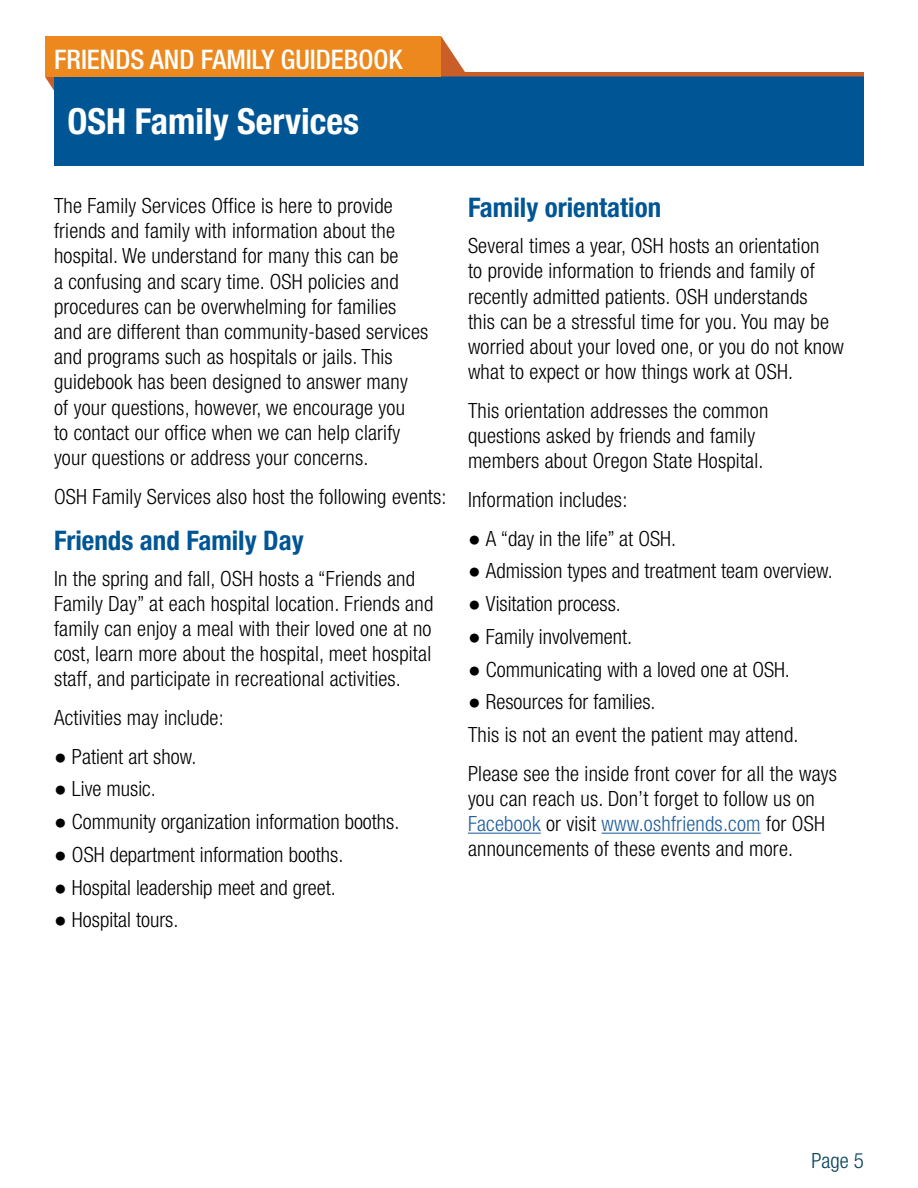
<style>
.page{position:relative;width:918px;height:1188px;background:#fff}
.page>*{position:absolute;margin:0;border:0;box-sizing:border-box;transform-origin:0 0}
.t1{font:700 condensed 36px "Helvetica Neue LT Pro";color:#fff}
.t2{font:700 condensed 27px "Helvetica Neue LT Pro";color:#005695}
.t3{font:500 condensed 27px "Helvetica Neue LT Pro";color:#fff}
.t4{font:300 condensed 21px/25.2px "Helvetica Neue LT Pro";letter-spacing:.01em;color:#000}
.t5{font:300 condensed 21px "Helvetica Neue LT Pro";color:#06415c}
.s1{font-family:"Arial";font-weight:400;font-stretch:normal}
.s2{color:#215e9e}
</style>
<div class="page">
<hr style="left:468px;top:833px;width:73px;height:1px;background:#215e9e">
<hr style="left:602px;top:833px;width:159px;height:1px;background:#215e9e">
<svg style="left:441px;top:36px;width:24px;height:36px"></svg>
<svg style="left:45px;top:76px;width:9px;height:15px"></svg>
<div style="left:54px;top:76px;width:810px;height:90px;background:#005695"></div>
<div style="left:45px;top:36px;width:396px;height:40px;background:#ec881d"></div>
<hr style="left:441px;top:72px;width:423px;height:4px;background:#ca5e28">
<p class="t3" style="left:54px;top:43px;width:350px">FRIENDS AND FAMILY GUIDEBOOK</p>
<h1 class="t1" style="left:68px;top:100px;width:293px">OSH Family Services</h1>
<p class="t4" style="left:54px;top:193px;width:376px">The Family Services Office is here to provide friends and family with information about the hospital. We understand for many this can be<br>a confusing and scary time. OSH policies and procedures can be overwhelming for families and are different than community-based services and programs such as hospitals or jails. This guidebook has been designed to answer many<br>of your questions, however, we encourage you<br>to contact our office when we can help clarify your questions or address your concerns.</p>
<p class="t4" style="left:54px;top:484px;width:394px">OSH Family Services also host the following events:</p>
<p class="t2" style="left:54px;top:524px;width:251px">Friends and Family Day</p>
<p class="t4" style="left:54px;top:565px;width:381px">In the spring and fall, OSH hosts a “Friends and Family Day” at each hospital location. Friends and family can enjoy a meal with their loved one at no cost, learn more about the hospital, meet hospital staff, and participate in recreational activities.</p>
<p class="t4" style="left:54px;top:705px;width:171px">Activities may include:</p>
<p class="t4" style="left:54px;top:744px;width:144px"><span class="s1">●</span> Patient art show.</p>
<p class="t4" style="left:54px;top:776px;width:103px"><span class="s1">●</span> Live music.</p>
<p class="t4" style="left:54px;top:809px;width:347px"><span class="s1">●</span> Community organization information booths.</p>
<p class="t4" style="left:54px;top:842px;width:291px"><span class="s1">●</span> OSH department information booths.</p>
<p class="t4" style="left:54px;top:874px;width:283px"><span class="s1">●</span> Hospital leadership meet and greet.</p>
<p class="t4" style="left:54px;top:907px;width:126px"><span class="s1">●</span> Hospital tours.</p>
<p class="t2" style="left:468px;top:192px;width:195px">Family orientation</p>
<p class="t4" style="left:468px;top:233px;width:377px">Several times a year, OSH hosts an orientation<br>to provide information to friends and family of recently admitted patients. OSH understands<br>this can be a stressful time for you. You may be worried about your loved one, or you do not know what to expect or how things work at OSH.</p>
<p class="t4" style="left:468px;top:398px;width:302px">This orientation addresses the common questions asked by friends and family members about Oregon State Hospital.</p>
<p class="t4" style="left:468px;top:487px;width:161px">Information includes:</p>
<p class="t4" style="left:468px;top:526px;width:210px"><span class="s1">●</span> A “day in the life” at OSH.</p>
<p class="t4" style="left:468px;top:558px;width:366px"><span class="s1">●</span> Admission types and treatment team overview.</p>
<p class="t4" style="left:468px;top:591px;width:154px"><span class="s1">●</span> Visitation process.</p>
<p class="t4" style="left:468px;top:624px;width:166px"><span class="s1">●</span> Family involvement.</p>
<p class="t4" style="left:468px;top:656px;width:324px"><span class="s1">●</span> Communicating with a loved one at OSH.</p>
<p class="t4" style="left:468px;top:685px;width:332px;line-height:32.7px"><span class="s1">●</span> Resources for families.<br>This is not an event the patient may attend.</p>
<p class="t4" style="left:468px;top:760px;width:371px">Please see the inside front cover for all the ways you can reach us. Don’t forget to follow us on <span class="s2">Facebook</span> or visit <span class="s2">www.oshfriends.com</span> for OSH announcements of these events and more.</p>
<p class="t5" style="left:812px;top:1149px;width:54px">Page 5</p>
</div>
